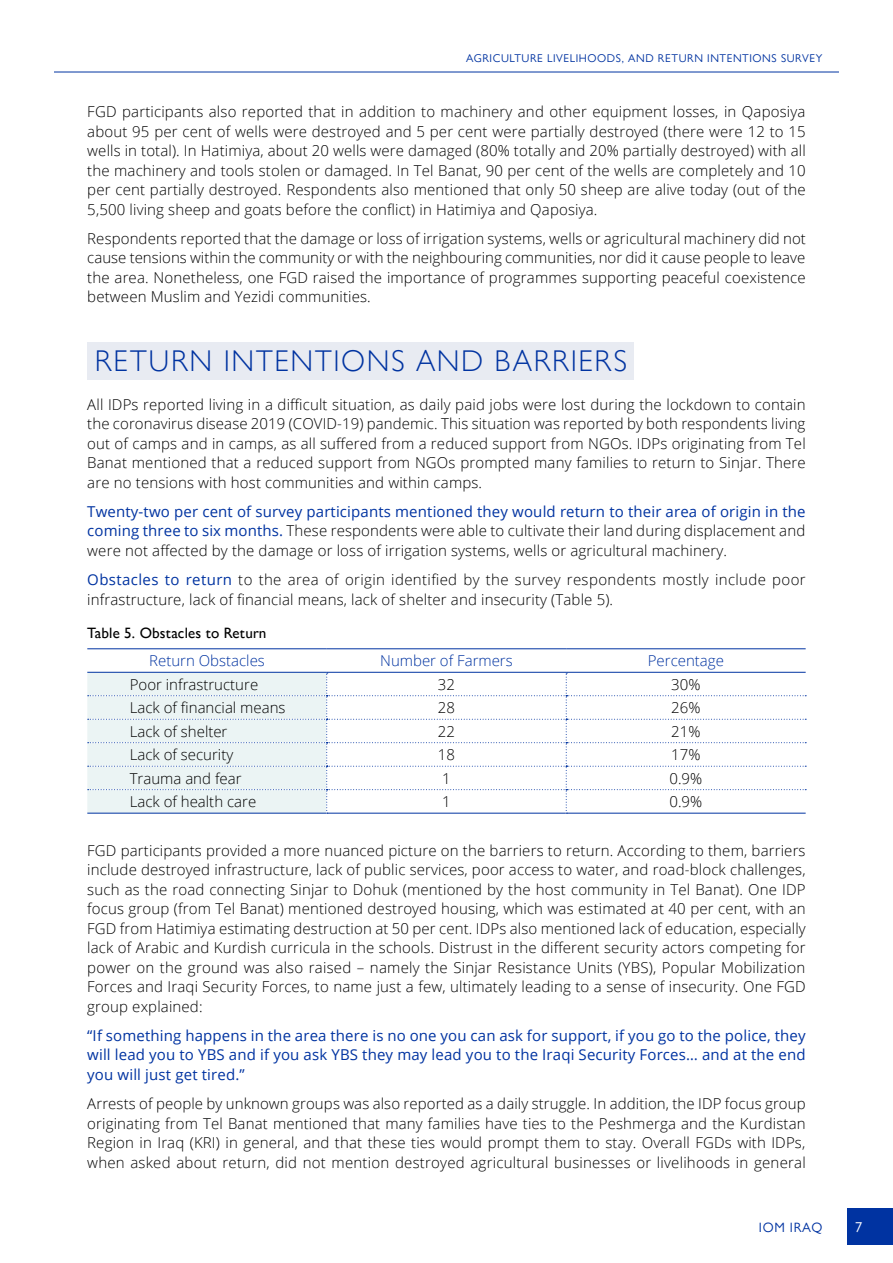
<style>
.page{position:relative;width:893px;height:1263px;background:#fff}
.page>*{position:absolute;margin:0;border:0;box-sizing:border-box;transform-origin:0 0}
.t1{font:300 30px "Gill Sans Nova";letter-spacing:.05em;color:#0033a1}
.t2{font:300 15px/19.5px "Open Sans";letter-spacing:.01em;color:#000;text-align:justify}
.t3{font:15px/19.5px "Open Sans";letter-spacing:.01em;color:#0033a1;text-align:justify}
.t4{font:300 15px "Open Sans";color:#0033a1}
.t5{font:500 15px "Gill Sans Nova";letter-spacing:.01em;color:#000}
.t6{font:14.25px "Gill Sans Nova";color:#fff}
.t7{font:13.5px "Gill Sans Nova";letter-spacing:.05em;color:#0033a1}
.t8{font:11.25px "Gill Sans Nova";letter-spacing:.05em;color:#0033a1}
.s1{font-weight:400;color:#0033a1}
</style>
<div class="page">
<hr style="left:54px;top:72px;width:785px;height:1px;background:#0033a1">
<div style="left:847px;top:1209px;width:46px;height:36px;background:#0033a1"></div>
<div style="left:87px;top:342px;width:546px;height:38px;background:#e8ebf2"></div>
<hr style="left:87px;top:648px;width:240px;height:1px;background:#0033a1">
<hr style="left:327px;top:648px;width:239px;height:1px;background:#0033a1">
<hr style="left:566px;top:648px;width:240px;height:1px;background:#0033a1">
<svg style="left:87px;top:673px;width:719px;height:141px"></svg>
<hr style="left:87px;top:672px;width:240px;height:1px;background:#0033a1">
<hr style="left:327px;top:672px;width:239px;height:1px;background:#0033a1">
<hr style="left:566px;top:672px;width:240px;height:1px;background:#0033a1">
<p class="t8" style="left:466px;top:52px;width:358px">AGRICULTURE LIVELIHOODS, AND RETURN INTENTIONS SURVEY</p>
<p class="t2" style="left:87px;top:102px;width:720px">FGD participants also reported that in addition to machinery and other equipment losses, in Qaposiya about 95 per cent of wells were destroyed and 5 per cent were partially destroyed (there were 12 to 15 wells in total). In Hatimiya, about 20 wells were damaged (80% totally and 20% partially destroyed) with all the machinery and tools stolen or damaged. In Tel Banat, 90 per cent of the wells are completely and 10 per cent partially destroyed. Respondents also mentioned that only 50 sheep are alive today (out of the 5,500 living sheep and goats before the conflict) in Hatimiya and Qaposiya.</p>
<p class="t2" style="left:87px;top:228px;width:720px">Respondents reported that the damage or loss of irrigation systems, wells or agricultural machinery did not cause tensions within the community or with the neighbouring communities, nor did it cause people to leave the area. Nonetheless, one FGD raised the importance of programmes supporting peaceful coexistence between Muslim and Yezidi communities.</p>
<h1 class="t1" style="left:95px;top:343px;width:534px">RETURN INTENTIONS AND BARRIERS</h1>
<p class="t2" style="left:87px;top:394px;width:720px">All IDPs reported living in a difficult situation, as daily paid jobs were lost during the lockdown to contain the coronavirus disease 2019 (COVID-19) pandemic. This situation was reported by both respondents living out of camps and in camps, as all suffered from a reduced support from NGOs. IDPs originating from Tel Banat mentioned that a reduced support from NGOs prompted many families to return to Sinjar. There are no tensions with host communities and within camps.</p>
<p class="t2" style="left:87px;top:501px;width:720px"><span class="s1">Twenty-two per cent of survey participants mentioned they would return to their area of origin in the coming three to six months.</span> These respondents were able to cultivate their land during displacement and were not affected by the damage or loss of irrigation systems, wells or agricultural machinery.</p>
<p class="t2" style="left:87px;top:570px;width:720px"><span class="s1">Obstacles to return</span> to the area of origin identified by the survey respondents mostly include poor infrastructure, lack of financial means, lack of shelter and insecurity (Table 5).</p>
<p class="t5" style="left:87px;top:623px;width:181px">Table 5. Obstacles to Return</p>
<p class="t4" style="left:149px;top:650px;width:117px">Return Obstacles</p>
<p class="t4" style="left:380px;top:650px;width:134px">Number of Farmers</p>
<p class="t4" style="left:648px;top:650px;width:78px">Percentage</p>
<p class="t2" style="left:130px;top:674px;width:130px">Poor infrastructure</p>
<p class="t2" style="left:438px;top:674px;width:19px">32</p>
<p class="t2" style="left:671px;top:674px;width:31px">30%</p>
<p class="t2" style="left:130px;top:698px;width:157px">Lack of financial means</p>
<p class="t2" style="left:438px;top:698px;width:19px">28</p>
<p class="t2" style="left:671px;top:698px;width:31px">26%</p>
<p class="t2" style="left:130px;top:721px;width:99px">Lack of shelter</p>
<p class="t2" style="left:438px;top:721px;width:19px">22</p>
<p class="t2" style="left:671px;top:721px;width:31px">21%</p>
<p class="t2" style="left:130px;top:745px;width:105px">Lack of security</p>
<p class="t2" style="left:438px;top:745px;width:19px">18</p>
<p class="t2" style="left:671px;top:745px;width:31px">17%</p>
<p class="t2" style="left:130px;top:768px;width:113px">Trauma and fear</p>
<p class="t2" style="left:442px;top:768px;width:10px">1</p>
<p class="t2" style="left:669px;top:768px;width:34px">0.9%</p>
<p class="t2" style="left:130px;top:791px;width:128px">Lack of health care</p>
<p class="t2" style="left:442px;top:791px;width:10px">1</p>
<p class="t2" style="left:669px;top:791px;width:34px">0.9%</p>
<p class="t2" style="left:87px;top:840px;width:720px">FGD participants provided a more nuanced picture on the barriers to return. According to them, barriers include destroyed infrastructure, lack of public services, poor access to water, and road-block challenges, such as the road connecting Sinjar to Dohuk (mentioned by the host community in Tel Banat). One IDP focus group (from Tel Banat) mentioned destroyed housing, which was estimated at 40 per cent, with an FGD from Hatimiya estimating destruction at 50 per cent. IDPs also mentioned lack of education, especially lack of Arabic and Kurdish curricula in the schools. Distrust in the different security actors competing for power on the ground was also raised – namely the Sinjar Resistance Units (YBS), Popular Mobilization Forces and Iraqi Security Forces, to name just a few, ultimately leading to a sense of insecurity. One FGD group explained:</p>
<p class="t3" style="left:87px;top:1025px;width:720px">“If something happens in the area there is no one you can ask for support, if you go to the police, they will lead you to YBS and if you ask YBS they may lead you to the Iraqi Security Forces… and at the end you will just get tired.”</p>
<p class="t2" style="left:87px;top:1094px;width:720px">Arrests of people by unknown groups was also reported as a daily struggle. In addition, the IDP focus group originating from Tel Banat mentioned that many families have ties to the Peshmerga and the Kurdistan Region in Iraq (KRI) in general, and that these ties would prompt them to stay. Overall FGDs with IDPs, when asked about return, did not mention destroyed agricultural businesses or livelihoods in general</p>
<p class="t7" style="left:759px;top:1219px;width:65px">IOM IRAQ</p>
<p class="t6" style="left:855px;top:1218px;width:9px">7</p>
</div>
